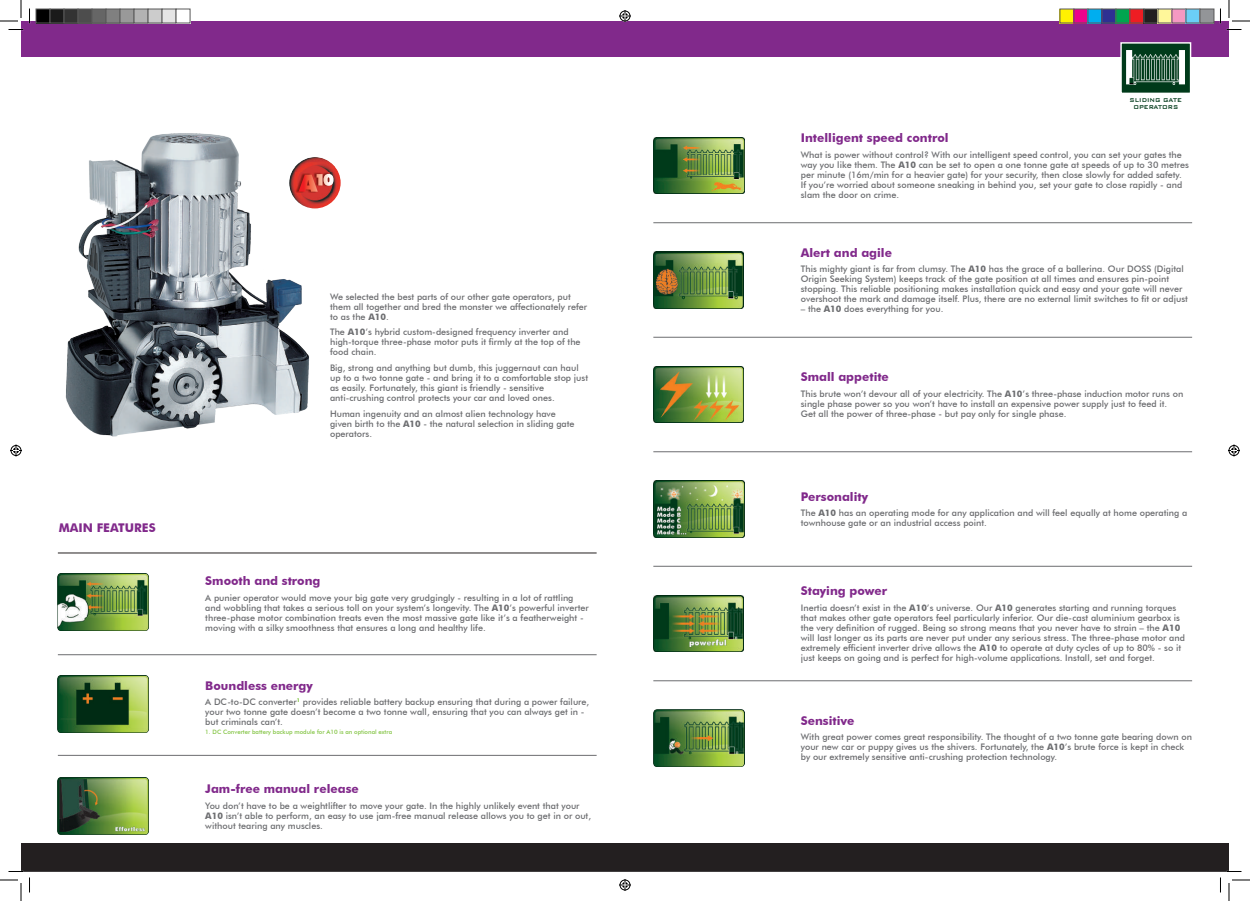
<style>
.page{position:relative;width:1250px;height:901px;background:#fff}
.page>*{position:absolute;margin:0;border:0;box-sizing:border-box;transform-origin:0 0}
.t1{font:700 12px "Futura BT";color:#81298b}
.t2{font:500 9px/10px "Futura BT";color:#6c6d70}
.t3{font:500 7.4px/6.6px "Bank Gothic BT";color:#003a1a;text-align:center;scale:.87 1}
.t4{font:500 6px "Futura BT";color:#81c340}
.s1{font-weight:700}
</style>
<div class="page">
<div style="left:22px;top:843px;width:1206px;height:28px;background:#231f20"></div>
<div style="left:21px;top:843px;width:1208px;height:29px;border:1px solid #231f20"></div>
<hr style="left:58px;top:553px;width:538px;height:1px;background:#231f20">
<hr style="left:653px;top:222px;width:539px;height:1px;background:#6c6d70">
<hr style="left:653px;top:337px;width:539px;height:1px;background:#6c6d70">
<hr style="left:653px;top:451px;width:539px;height:1px;background:#6c6d70">
<hr style="left:653px;top:566px;width:539px;height:1px;background:#6c6d70">
<hr style="left:653px;top:680px;width:539px;height:1px;background:#6c6d70">
<hr style="left:58px;top:654px;width:538px;height:1px;background:#6c6d70">
<hr style="left:58px;top:755px;width:538px;height:1px;background:#6c6d70">
<img style="left:58px;top:574px;width:91px;height:57px">
<img style="left:653px;top:710px;width:91px;height:56px">
<img style="left:653px;top:137px;width:91px;height:57px">
<img style="left:58px;top:676px;width:91px;height:56px">
<div style="left:21px;top:21px;width:1208px;height:36px;background:#81298b"></div>
<div style="left:1121px;top:43px;width:69px;height:50px;background:#003a1a"></div>
<img style="left:1126px;top:50px;width:58px;height:34px">
<div style="left:1120px;top:42px;width:71px;height:52px;border:1px solid #fff"></div>
<img style="left:289px;top:157px;width:52px;height:51px;border-radius:26px">
<img style="left:315px;top:173px;width:17px;height:20px">
<svg style="left:315px;top:174px;width:18px;height:18px"></svg>
<img style="left:58px;top:778px;width:91px;height:56px">
<img style="left:653px;top:252px;width:90px;height:56px">
<img style="left:653px;top:481px;width:91px;height:56px">
<img style="left:653px;top:366px;width:91px;height:57px">
<img style="left:653px;top:595px;width:91px;height:57px">
<img style="left:65px;top:133px;width:250px;height:304px">
<svg style="left:0;top:0;width:30px;height:30px"></svg>
<svg style="left:0;top:871px;width:30px;height:30px"></svg>
<svg style="left:1219px;top:0;width:31px;height:30px"></svg>
<svg style="left:1219px;top:871px;width:31px;height:30px"></svg>
<svg style="left:619px;top:10px;width:12px;height:12px"></svg>
<svg style="left:619px;top:879px;width:12px;height:12px"></svg>
<svg style="left:10px;top:444px;width:12px;height:12px"></svg>
<svg style="left:1228px;top:444px;width:12px;height:12px"></svg>
<div style="left:36px;top:9px;width:14px;height:14px;background:#000"></div>
<div style="left:36px;top:9px;width:15px;height:15px;border:1px solid #595959"></div>
<div style="left:50px;top:9px;width:14px;height:14px;background:#1a1a1a"></div>
<div style="left:50px;top:9px;width:15px;height:15px;border:1px solid #595959"></div>
<div style="left:64px;top:9px;width:14px;height:14px;background:#333"></div>
<div style="left:64px;top:9px;width:15px;height:15px;border:1px solid #595959"></div>
<div style="left:78px;top:9px;width:14px;height:14px;background:#4d4d4d"></div>
<div style="left:78px;top:9px;width:15px;height:15px;border:1px solid #595959"></div>
<div style="left:92px;top:9px;width:14px;height:14px;background:#666"></div>
<div style="left:92px;top:9px;width:15px;height:15px;border:1px solid #595959"></div>
<div style="left:106px;top:9px;width:14px;height:14px;background:#808080"></div>
<div style="left:106px;top:9px;width:15px;height:15px;border:1px solid #595959"></div>
<div style="left:120px;top:9px;width:14px;height:14px;background:#999"></div>
<div style="left:120px;top:9px;width:15px;height:15px;border:1px solid #595959"></div>
<div style="left:134px;top:9px;width:14px;height:14px;background:#b3b3b3"></div>
<div style="left:134px;top:9px;width:15px;height:15px;border:1px solid #595959"></div>
<div style="left:148px;top:9px;width:14px;height:14px;background:#ccc"></div>
<div style="left:148px;top:9px;width:15px;height:15px;border:1px solid #595959"></div>
<div style="left:162px;top:9px;width:14px;height:14px;background:#e5e5e5"></div>
<div style="left:162px;top:9px;width:15px;height:15px;border:1px solid #595959"></div>
<div style="left:176px;top:9px;width:14px;height:14px;background:#fff"></div>
<div style="left:1060px;top:9px;width:14px;height:14px;background:#fff101"></div>
<div style="left:1074px;top:9px;width:14px;height:14px;background:#ed028c"></div>
<div style="left:1088px;top:9px;width:14px;height:14px;background:#00aeef"></div>
<div style="left:1102px;top:9px;width:14px;height:14px;background:#2e3092"></div>
<div style="left:1101px;top:9px;width:15px;height:15px;border:1px solid #595959"></div>
<div style="left:1116px;top:9px;width:14px;height:14px;background:#00a54f"></div>
<div style="left:1115px;top:9px;width:15px;height:15px;border:1px solid #595959"></div>
<div style="left:1130px;top:9px;width:14px;height:14px;background:#ee1d23"></div>
<div style="left:1144px;top:9px;width:14px;height:14px;background:#231f20"></div>
<div style="left:1143px;top:9px;width:15px;height:15px;border:1px solid #595959"></div>
<div style="left:1158px;top:9px;width:14px;height:14px;background:#fff79a"></div>
<div style="left:1172px;top:9px;width:14px;height:14px;background:#f499c2"></div>
<div style="left:1186px;top:9px;width:14px;height:14px;background:#6bcff6"></div>
<div style="left:1200px;top:9px;width:14px;height:14px;background:#939598"></div>
<div style="left:1199px;top:9px;width:15px;height:15px;border:1px solid #595959"></div>
<svg style="left:1148px;top:870px;width:62px;height:2px"></svg>
<h1 class="t1" style="left:59px;top:520px;width:99px">MAIN FEATURES</h1>
<p class="t2" style="left:330px;top:291px;width:259px">We selected the best parts of our other gate operators, put them all together and bred the monster we affectionately refer to as the <span class="s1">A10</span>.</p>
<p class="t2" style="left:330px;top:327px;width:252px">The <span class="s1">A10</span>’s hybrid custom-designed frequency inverter and high-torque three-phase motor puts it firmly at the top of the food chain.</p>
<p class="t2" style="left:330px;top:363px;width:259px">Big, strong and anything but dumb, this juggernaut can haul up to a two tonne gate - and bring it to a comfortable stop just as easily. Fortunately, this giant is friendly - sensitive anti-crushing control protects your car and loved ones.</p>
<p class="t2" style="left:330px;top:408px;width:246px">Human ingenuity and an almost alien technology have given birth to the <span class="s1">A10</span> - the natural selection in sliding gate operators.</p>
<h1 class="t1" style="left:205px;top:573px;width:117px">Smooth and strong</h1>
<p class="t2" style="left:205px;top:592px;width:385px">A punier operator would move your big gate very grudgingly - resulting in a lot of rattling and wobbling that takes a serious toll on your system’s longevity. The <span class="s1">A10</span>’s powerful inverter three-phase motor combination treats even the most massive gate like it’s a featherweight - moving with a silky smoothness that ensures a long and healthy life.</p>
<h1 class="t1" style="left:205px;top:678px;width:109px">Boundless energy</h1>
<p class="t2" style="left:205px;top:697px;width:385px">A DC-to-DC converter<sup>1</sup> provides reliable battery backup ensuring that during a power failure, your two tonne gate doesn’t become a two tonne wall, ensuring that you can always get in - but criminals can’t.</p>
<p class="t4" style="left:205px;top:728px;width:188px">1. DC Converter battery backup module for A10 is an optional extra</p>
<h1 class="t1" style="left:205px;top:781px;width:155px">Jam-free manual release</h1>
<p class="t2" style="left:205px;top:800px;width:387px">You don’t have to be a weightlifter to move your gate. In the highly unlikely event that your<br><span class="s1">A10</span> isn’t able to perform, an easy to use jam-free manual release allows you to get in or out, without tearing any muscles.</p>
<p class="t3" style="left:1129px;top:97px;width:62px">SLIDING GATE<br>OPERATORS</p>
<h1 class="t1" style="left:801px;top:131px;width:149px">Intelligent speed control</h1>
<p class="t2" style="left:801px;top:150px;width:389px">What is power without control? With our intelligent speed control, you can set your gates the way you like them. The <span class="s1">A10</span> can be set to open a one tonne gate at speeds of up to 30 metres per minute (16m/min for a heavier gate) for your security, then close slowly for added safety.<br>If you’re worried about someone sneaking in behind you, set your gate to close rapidly - and slam the door on crime.</p>
<h1 class="t1" style="left:801px;top:245px;width:93px">Alert and agile</h1>
<p class="t2" style="left:801px;top:264px;width:389px">This mighty giant is far from clumsy. The <span class="s1">A10</span> has the grace of a ballerina. Our DOSS (Digital Origin Seeking System) keeps track of the gate position at all times and ensures pin-point stopping. This reliable positioning makes installation quick and easy and your gate will never overshoot the mark and damage itself. Plus, there are no external limit switches to fit or adjust</p>
<p class="t2" style="left:801px;top:304px;width:144px">– the <span class="s1">A10</span> does everything for you.</p>
<h1 class="t1" style="left:801px;top:370px;width:90px">Small appetite</h1>
<p class="t2" style="left:801px;top:389px;width:384px">This brute won’t devour all of your electricity. The <span class="s1">A10</span>’s three-phase induction motor runs on single phase power so you won’t have to install an expensive power supply just to feed it.<br>Get all the power of three-phase - but pay only for single phase.</p>
<h1 class="t1" style="left:801px;top:489px;width:69px">Personality</h1>
<p class="t2" style="left:801px;top:508px;width:388px">The <span class="s1">A10</span> has an operating mode for any application and will feel equally at home operating a townhouse gate or an industrial access point.</p>
<h1 class="t1" style="left:801px;top:584px;width:88px">Staying power</h1>
<p class="t2" style="left:801px;top:603px;width:385px">Inertia doesn’t exist in the <span class="s1">A10</span>’s universe. Our <span class="s1">A10</span> generates starting and running torques that makes other gate operators feel particularly inferior. Our die-cast aluminium gearbox is the very definition of rugged. Being so strong means that you never have to strain – the <span class="s1">A10 </span>will last longer as its parts are never put under any serious stress. The three-phase motor and extremely efficient inverter drive allows the <span class="s1">A10</span> to operate at duty cycles of up to 80% - so it just keeps on going and is perfect for high-volume applications. Install, set and forget.</p>
<h1 class="t1" style="left:801px;top:713px;width:55px">Sensitive</h1>
<p class="t2" style="left:801px;top:732px;width:393px">With great power comes great responsibility. The thought of a two tonne gate bearing down on your new car or puppy gives us the shivers. Fortunately, the <span class="s1">A10</span>’s brute force is kept in check by our extremely sensitive anti-crushing protection technology.</p>
</div>
